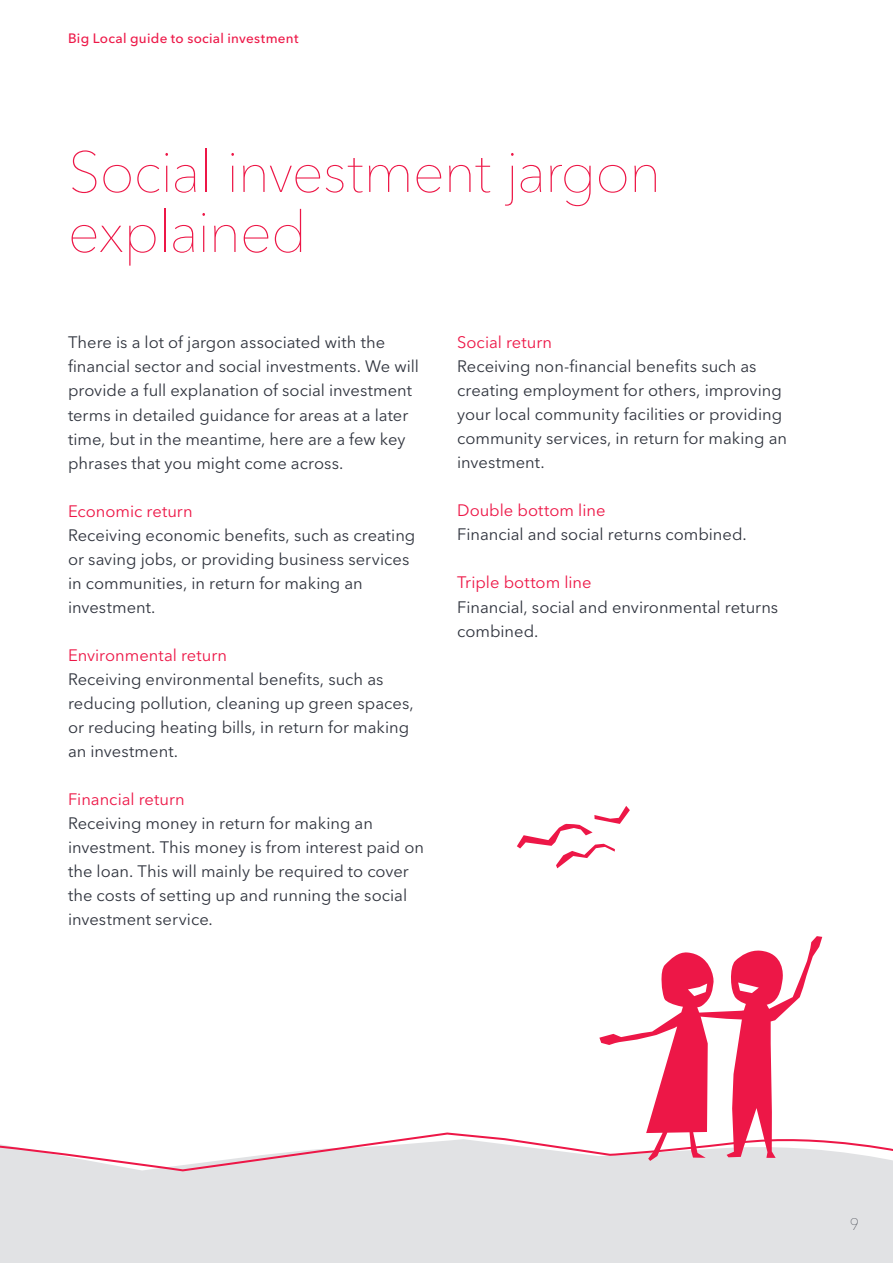
<style>
.page{position:relative;width:893px;height:1263px;background:#fff}
.page>*{position:absolute;margin:0;border:0;box-sizing:border-box;transform-origin:0 0}
.head{font:200 57px/60px "Avenir Next LT Pro";letter-spacing:-.02em;color:#ed1747}
.Body{font:16.5px/24px "Avenir Next LT Pro";color:#30343e}
.Body_-_head{font:16.5px "Avenir Next LT Pro";color:#ed1747}
.Body_-_White_on_Gree{font:200 16.5px "Avenir Next LT Pro";color:#30343e}
.t1{font:500 13.5px "Avenir Next LT Pro";letter-spacing:.02em;color:#ed1747}
</style>
<div class="page">
<svg style="left:517px;top:806px;width:113px;height:62px"></svg>
<div style="left:0;top:1173px;width:893px;height:90px;background:#e1e2e4"></div>
<svg style="left:0;top:936px;width:893px;height:237px"></svg>
<p class="t1" style="left:68px;top:30px;width:232px">Big Local guide to social investment</p>
<p class="head" style="left:68px;top:142px;width:595px">Social investment jargon explained</p>
<p class="Body" style="left:68px;top:331px;width:352px">There is a lot of jargon associated with the financial sector and social investments. We will provide a full explanation of social investment terms in detailed guidance for areas at a later time, but in the meantime, here are a few key phrases that you might come across.</p>
<p class="Body_-_head" style="left:68px;top:501px;width:126px">Economic return</p>
<p class="Body" style="left:68px;top:523px;width:349px">Receiving economic benefits, such as creating or saving jobs, or providing business services in communities, in return for making an investment.</p>
<p class="Body_-_head" style="left:68px;top:645px;width:161px">Environmental return</p>
<p class="Body" style="left:68px;top:667px;width:347px">Receiving environmental benefits, such as reducing pollution, cleaning up green spaces, or reducing heating bills, in return for making an investment.</p>
<p class="Body_-_head" style="left:68px;top:789px;width:118px">Financial return</p>
<p class="Body" style="left:68px;top:811px;width:358px">Receiving money in return for making an investment. This money is from interest paid on the loan. This will mainly be required to cover the costs of setting up and running the social investment service.</p>
<p class="Body_-_head" style="left:457px;top:333px;width:97px">Social return</p>
<p class="Body" style="left:457px;top:355px;width:331px">Receiving non-financial benefits such as creating employment for others, improving your local community facilities or providing community services, in return for making an investment.</p>
<p class="Body_-_head" style="left:457px;top:501px;width:150px">Double bottom line</p>
<p class="Body" style="left:457px;top:523px;width:291px">Financial and social returns combined.</p>
<p class="Body_-_head" style="left:457px;top:573px;width:136px">Triple bottom line</p>
<p class="Body" style="left:457px;top:595px;width:323px">Financial, social and environmental returns combined.</p>
<p class="Body_-_White_on_Gree" style="left:850px;top:1214px;width:11px">9</p>
</div>
